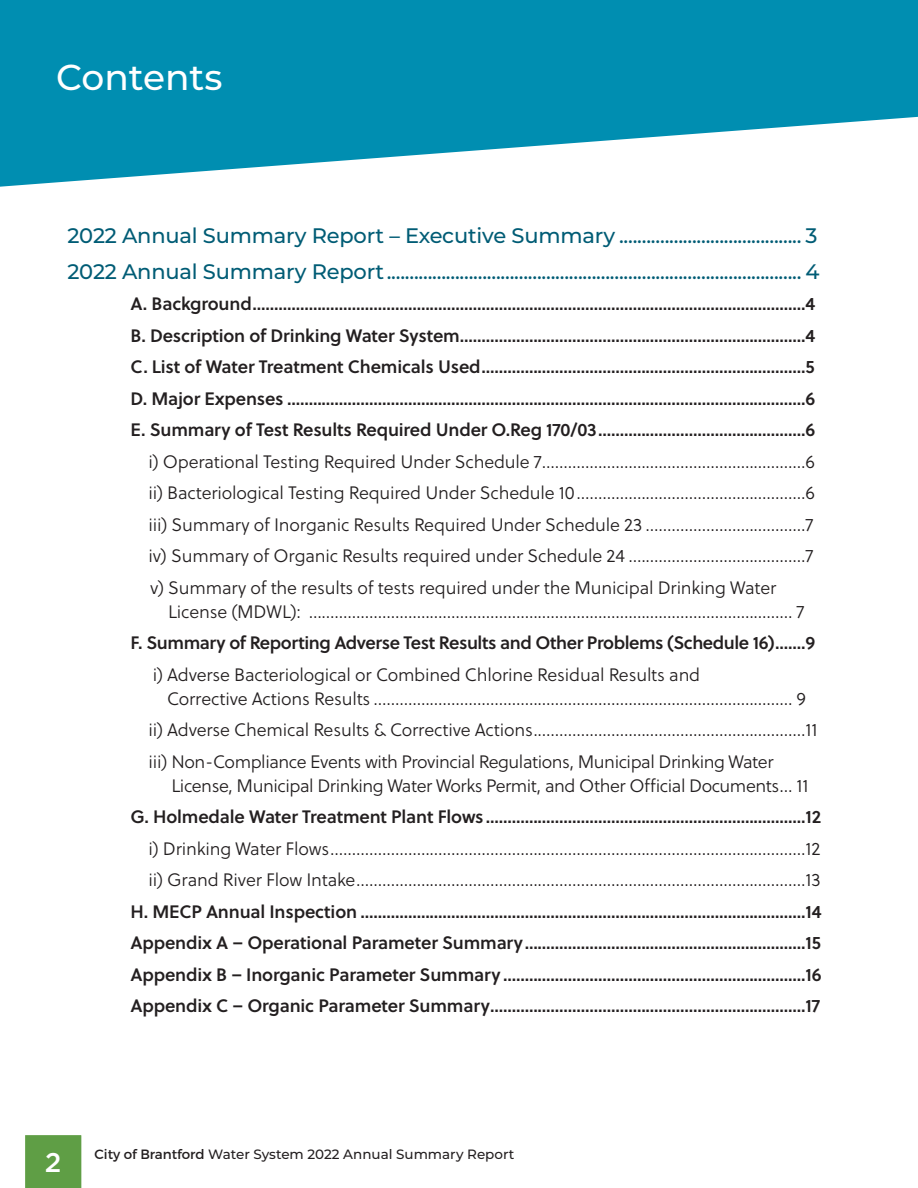
<style>
.page{position:relative;width:918px;height:1188px;background:#fff}
.page>*{position:absolute;margin:0;border:0;box-sizing:border-box;transform-origin:0 0}
.Inner_page_header_h1{font:500 36px "Montserrat";color:#fff}
.t1{font:500 27px "Gotham";color:#fff}
.TOC_subheader{font:500 21px "Montserrat";letter-spacing:-.01em;color:#005c75}
.TOC-bodycopy-li{font:18px/24px "Soleil Lt";letter-spacing:-.01em;color:#231f20}
.Letter_Header_-p{font:18px "Soleil Sb";letter-spacing:-.01em;color:#231f20}
.t2{font:500 13.5px "Montserrat";color:#231f20}
.s1{font-weight:400}
</style>
<div class="page">
<svg style="left:0;top:0;width:918px;height:187px;fill:#008eb1"></svg>
<div style="left:25px;top:1135px;width:57px;height:53px;background:#5f9e45"></div>
<h1 class="Inner_page_header_h1" style="left:56px;top:52px;width:168px">Contents</h1>
<h2 class="TOC_subheader" style="left:68px;top:220px;width:752px">2022 Annual Summary Report – Executive Summary ........................................ 3</h2>
<h2 class="TOC_subheader" style="left:67px;top:256px;width:754px">2022 Annual Summary Report ........................................................................................... 4</h2>
<p class="Letter_Header_-p" style="left:130px;top:290px;width:686px">A. Background................................................................................................................................4</p>
<p class="Letter_Header_-p" style="left:130px;top:321px;width:686px">B. Description of Drinking Water System................................................................................4</p>
<p class="Letter_Header_-p" style="left:130px;top:353px;width:686px">C. List of Water Treatment Chemicals Used...........................................................................5</p>
<p class="Letter_Header_-p" style="left:130px;top:384px;width:686px">D. Major Expenses ........................................................................................................................6</p>
<p class="Letter_Header_-p" style="left:130px;top:416px;width:686px">E. Summary of Test Results Required Under O.Reg 170/03................................................6</p>
<p class="TOC-bodycopy-li" style="left:148px;top:449px;width:668px">i) Operational Testing Required Under Schedule 7.............................................................6</p>
<p class="TOC-bodycopy-li" style="left:148px;top:481px;width:668px">ii) Bacteriological Testing Required Under Schedule 10.....................................................6</p>
<p class="TOC-bodycopy-li" style="left:148px;top:512px;width:666px">iii) Summary of Inorganic Results Required Under Schedule 23 .....................................7</p>
<p class="TOC-bodycopy-li" style="left:148px;top:544px;width:666px">iv) Summary of Organic Results required under Schedule 24 .........................................7</p>
<p class="TOC-bodycopy-li" style="left:168px;top:575px;width:638px;text-indent:-18px">v) Summary of the results of tests required under the Municipal Drinking Water<br>License (MDWL): ................................................................................................................ 7</p>
<p class="Letter_Header_-p" style="left:130px;top:629px;width:686px">F. Summary of Reporting Adverse Test Results and Other Problems (Schedule 16).......9</p>
<p class="TOC-bodycopy-li" style="left:167px;top:662px;width:640px;text-indent:-14px">i) Adverse Bacteriological or Combined Chlorine Residual Results and<br>Corrective Actions Results ................................................................................................. 9</p>
<p class="TOC-bodycopy-li" style="left:148px;top:718px;width:671px">ii) Adverse Chemical Results &amp; Corrective Actions...............................................................11</p>
<p class="TOC-bodycopy-li" style="left:172px;top:749px;width:638px;text-indent:-23px">iii) Non-Compliance Events with Provincial Regulations, Municipal Drinking Water<br>License, Municipal Drinking Water Works Permit, and Other Official Documents... 11</p>
<p class="Letter_Header_-p" style="left:130px;top:803px;width:692px">G. Holmedale Water Treatment Plant Flows ..........................................................................12</p>
<p class="TOC-bodycopy-li" style="left:148px;top:836px;width:673px">i) Drinking Water Flows..............................................................................................................12</p>
<p class="TOC-bodycopy-li" style="left:148px;top:868px;width:674px">ii) Grand River Flow Intake........................................................................................................13</p>
<p class="Letter_Header_-p" style="left:130px;top:897px;width:693px">H. MECP Annual Inspection .......................................................................................................14</p>
<p class="Letter_Header_-p" style="left:130px;top:929px;width:692px">Appendix A – Operational Parameter Summary.................................................................15</p>
<p class="Letter_Header_-p" style="left:130px;top:960px;width:693px">Appendix B – Inorganic Parameter Summary ......................................................................16</p>
<p class="Letter_Header_-p" style="left:130px;top:992px;width:691px">Appendix C – Organic Parameter Summary.........................................................................17</p>
<h2 class="t1" style="left:45px;top:1145px;width:18px">2</h2>
<p class="t2" style="left:94px;top:1145px;width:421px"><span class="s1">City of Brantford</span> Water System 2022 Annual Summary Report</p>
</div>
